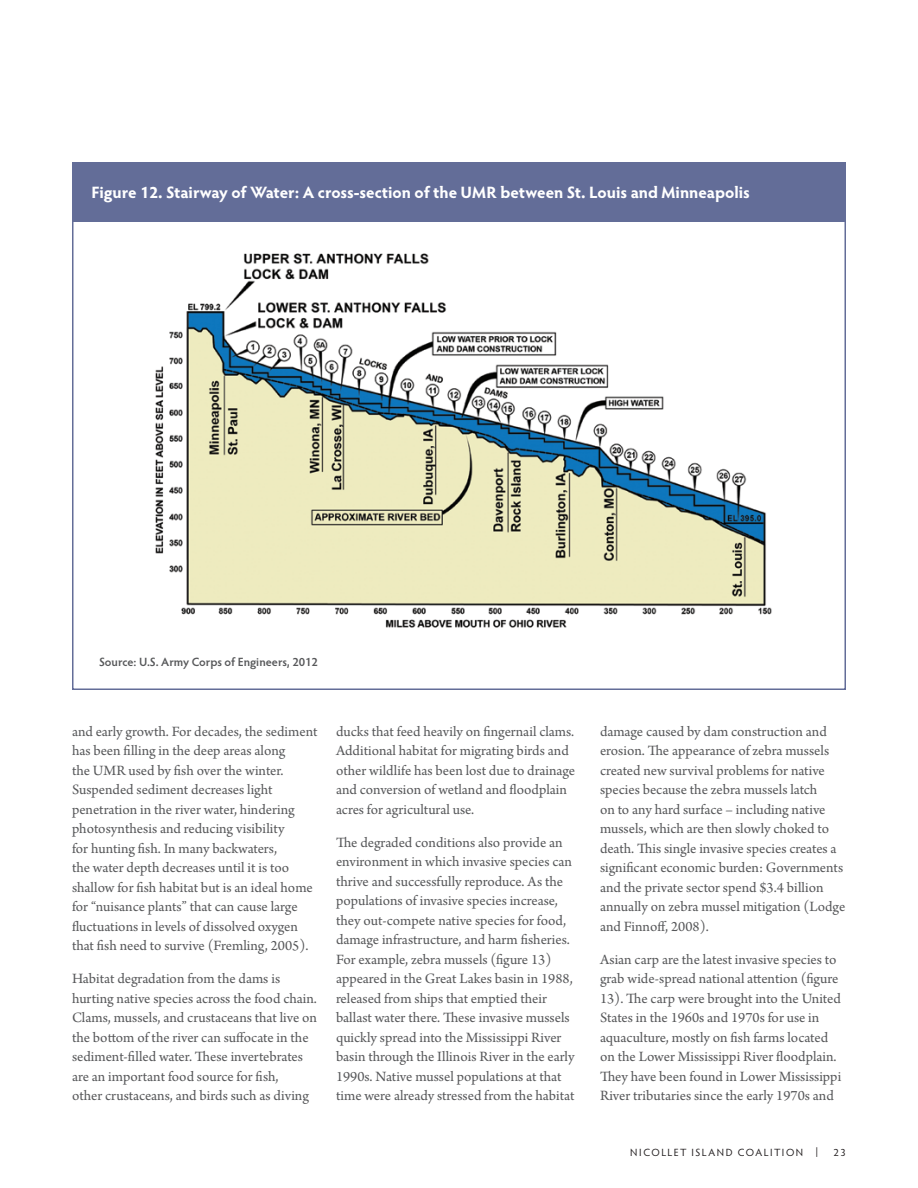
<style>
.page{position:relative;width:918px;height:1188px;background:#fff}
.page>*{position:absolute;margin:0;border:0;box-sizing:border-box;transform-origin:0 0}
.figure_titles{font:700 16.5px "Hypatia Sans Pro";color:#fff}
.body_copy{font:15px/19.5px "Arno Pro";color:#57585a}
.Source_Text{font:600 12px "Hypatia Sans Pro";color:#57585a}
.t1{font:10.5px "Hypatia Sans Pro";letter-spacing:.14em;color:#231f20}
</style>
<div class="page">
<img style="left:155px;top:253px;width:617px;height:375px">
<div style="left:73px;top:163px;width:772px;height:58px;background:#636d98"></div>
<div style="left:72px;top:162px;width:774px;height:60px;border:2px solid #636d98"></div>
<p class="figure_titles" style="left:92px;top:181px;width:660px">Figure 12. Stairway of Water: A cross-section of the UMR between St. Louis and Minneapolis</p>
<p class="Source_Text" style="left:99px;top:653px;width:221px">Source: U.S. Army Corps of Engineers, 2012</p>
<p class="body_copy" style="left:72px;top:722px;width:247px">and early growth. For decades, the sediment has been filling in the deep areas along<br>the UMR used by fish over the winter.<br>Suspended sediment decreases light penetration in the river water, hindering photosynthesis and reducing visibility<br>for hunting fish. In many backwaters,<br>the water depth decreases until it is too shallow for fish habitat but is an ideal home for “nuisance plants” that can cause large fluctuations in levels of dissolved oxygen that fish need to survive (Fremling, 2005).</p>
<p class="body_copy" style="left:72px;top:970px;width:247px">Habitat degradation from the dams is hurting native species across the food chain.<br>Clams, mussels, and crustaceans that live on the bottom of the river can suffocate in the sediment-filled water. These invertebrates are an important food source for fish,<br>other crustaceans, and birds such as diving</p>
<p class="body_copy" style="left:336px;top:722px;width:241px">ducks that feed heavily on fingernail clams.<br>Additional habitat for migrating birds and other wildlife has been lost due to drainage and conversion of wetland and floodplain acres for agricultural use.</p>
<p class="body_copy" style="left:336px;top:833px;width:240px">The degraded conditions also provide an environment in which invasive species can thrive and successfully reproduce. As the populations of invasive species increase, they out-compete native species for food, damage infrastructure, and harm fisheries.<br>For example, zebra mussels (figure 13) appeared in the Great Lakes basin in 1988, released from ships that emptied their ballast water there. These invasive mussels quickly spread into the Mississippi River basin through the Illinois River in the early 1990s. Native mussel populations at that time were already stressed from the habitat</p>
<p class="body_copy" style="left:600px;top:722px;width:247px">damage caused by dam construction and erosion. The appearance of zebra mussels created new survival problems for native species because the zebra mussels latch<br>on to any hard surface – including native mussels, which are then slowly choked to death. This single invasive species creates a significant economic burden: Governments and the private sector spend $3.4 billion annually on zebra mussel mitigation (Lodge and Finnoff, 2008).</p>
<p class="body_copy" style="left:600px;top:950px;width:243px">Asian carp are the latest invasive species to grab wide-spread national attention (figure 13). The carp were brought into the United States in the 1960s and 1970s for use in aquaculture, mostly on fish farms located on the Lower Mississippi River floodplain.<br>They have been found in Lower Mississippi River tributaries since the early 1970s and</p>
<p class="t1" style="left:630px;top:1145px;width:189px">NICOLLET ISLAND COALITION |</p>
<p class="t1" style="left:834px;top:1145px;width:14px">23</p>
</div>
